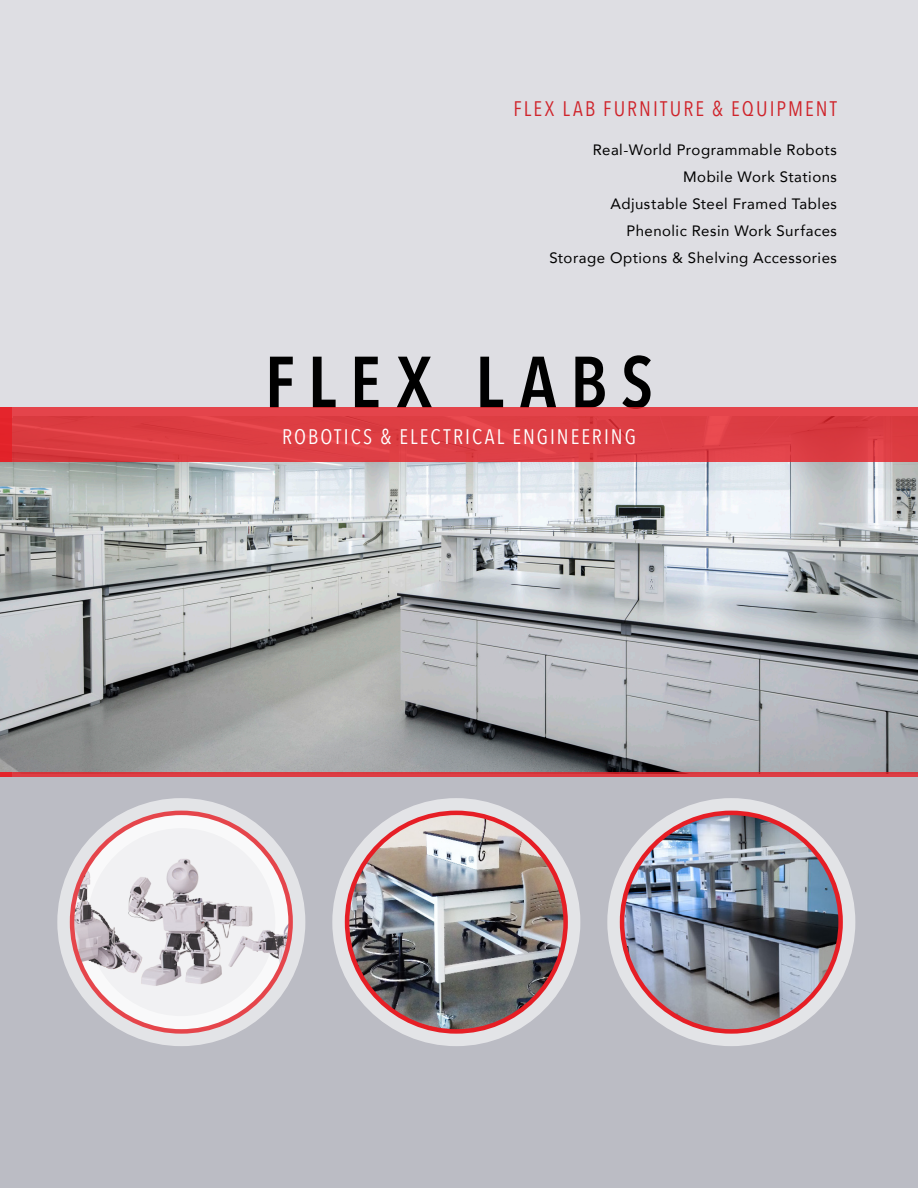
<style>
.page{position:relative;width:918px;height:1188px;background:#fff}
.page>*{position:absolute;margin:0;border:0;box-sizing:border-box;transform-origin:0 0}
.Body_Text{font:600 72px "Avenir Next Condensed";letter-spacing:.19em;color:#000}
.t1{font:21px "Avenir Next Condensed";letter-spacing:.095em;color:#fff}
.t2{font:21px "Avenir Next Condensed";letter-spacing:.1em;color:#cf242b}
.Body_Text-2{font:15px "Avenir";letter-spacing:.03em;color:#000}
</style>
<div class="page">
<div style="left:0;top:772px;width:918px;height:416px;background:#bbbcc4"></div>
<div style="left:0;top:0;width:918px;height:418px;background:#dedee3"></div>
<img style="left:0;top:462px;width:918px;height:310px">
<div style="left:0;top:772px;width:918px;height:5px;background:#dd3d44"></div>
<div style="left:0;top:772px;width:12px;height:5px;background:#e61e25"></div>
<div style="left:607px;top:798px;width:248px;height:248px;border:30px solid #fff;border-radius:50%"></div>
<img style="left:622px;top:813px;width:219px;height:218px;border-radius:107px">
<div style="left:332px;top:798px;width:248px;height:248px;border:30px solid #fff;border-radius:50%"></div>
<img style="left:347px;top:813px;width:219px;height:218px;border-radius:109px">
<div style="left:57px;top:798px;width:248px;height:248px;border:30px solid #fff;border-radius:50%"></div>
<svg style="left:72px;top:813px;width:219px;height:218px;background:#f3e5e7"></svg>
<img style="left:72px;top:855px;width:219px;height:140px">
<div style="left:0;top:408px;width:918px;height:54px;background:#dd3f44"></div>
<p class="t2" style="left:513px;top:91px;width:325px">FLEX LAB FURNITURE &amp; EQUIPMENT</p>
<p class="Body_Text-2" style="left:593px;top:138px;width:246px">Real-World Programmable Robots</p>
<p class="Body_Text-2" style="left:683px;top:165px;width:155px">Mobile Work Stations</p>
<p class="Body_Text-2" style="left:610px;top:192px;width:228px">Adjustable Steel Framed Tables</p>
<p class="Body_Text-2" style="left:627px;top:219px;width:212px">Phenolic Resin Work Surfaces</p>
<p class="Body_Text-2" style="left:549px;top:246px;width:289px">Storage Options &amp; Shelving Accessories</p>
<p class="Body_Text" style="left:265px;top:320px;width:390px">FLEX LABS</p>
<p class="t1" style="left:282px;top:419px;width:355px">ROBOTICS &amp; ELECTRICAL ENGINEERING</p>
</div>
